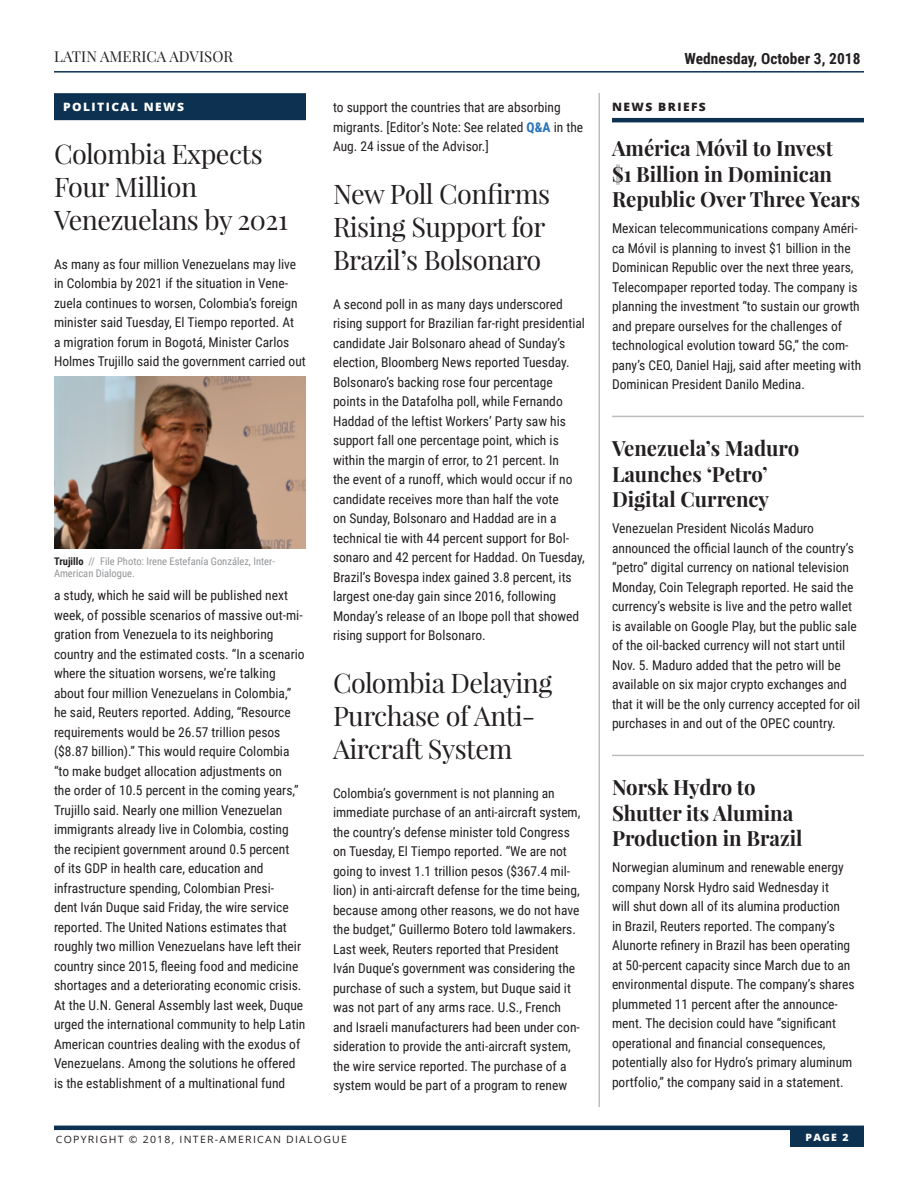
<style>
.page{position:relative;width:918px;height:1188px;background:#fff}
.page>*{position:absolute;margin:0;border:0;box-sizing:border-box;transform-origin:0 0}
.Subhead_18pt{font:27px/33px "Playfair Display";letter-spacing:-.02em;color:#231f20}
.Subhead-_14pt_-_BOLD{font:700 21px/25.5px "Playfair Display";color:#231f20}
.News_Briefs__Subhea{font:700 21px/25.5px "Playfair Display";color:#231f20}
.t1{font:700 15.3px "Roboto Condensed";letter-spacing:.005em;color:#231f20}
.t2{font:15px "Playfair Display";letter-spacing:.005em;color:#231f20}
.Subhead_18pt-2{font:13.5px/19.5px "Roboto Condensed";color:#231f20}
.Main_Body_Text{font:13.5px/19.5px "Roboto Condensed";color:#231f20}
.News_Briefs__Subhea-2{font:13.5px/19.5px "Roboto Condensed";color:#231f20}
.Subhead-_14pt_-_BOLD-2{font:13.5px/19.5px "Roboto Condensed";color:#231f20}
.News_Briefs__Body_T{font:13.5px/19.5px "Roboto Condensed";color:#231f20}
.Sections_-_with_Blue{font:800 11.55px "Open Sans";letter-spacing:.12em;color:#fff;scale:1.04 1}
.News_Briefs__Title{font:800 11.55px "Open Sans";letter-spacing:.12em;color:#231f20;scale:1.04 1}
.Photo_caption{font:10.5px/12px "Roboto Condensed";color:#939598}
.t3{font:10.05px "Open Sans";letter-spacing:.12em;color:#231f20;scale:1.04 1}
.Board_Advisors_Heade{font:800 10.05px "Open Sans";color:#fff;scale:1.04 1}
.s1{font-weight:700;color:#231f20}
.s2{font-weight:700;color:#2873ba}
</style>
<div class="page">
<hr style="left:54px;top:1126px;width:810px;height:4px;background:#0c3151">
<div style="left:790px;top:1129px;width:74px;height:18px;background:#0c3151"></div>
<hr style="left:54px;top:71px;width:810px;height:2px;background:#0c3151">
<hr style="left:612px;top:118px;width:252px;height:4px;background:#0c3151">
<hr style="left:612px;top:416px;width:252px;height:1px;background:#bcbdc0">
<hr style="left:612px;top:755px;width:252px;height:1px;background:#bcbdc0">
<div style="left:54px;top:93px;width:252px;height:27px;background:#0c3151"></div>
<hr style="left:598px;top:93px;width:2px;height:1014px;background:#bcbdc0">
<img style="left:54px;top:376px;width:252px;height:172px">
<p class="t2" style="left:54px;top:47px;width:181px">LATIN AMERICA ADVISOR</p>
<p class="Sections_-_with_Blue" style="left:63px;top:98px;width:118px">POLITICAL NEWS</p>
<p class="Subhead_18pt" style="left:54px;top:137px;width:236px">Colombia Expects<br>Four Million<br>Venezuelans by 2021</p>
<p class="Subhead_18pt-2" style="left:54px;top:254px;width:253px">As many as four million Venezuelans may live in Colombia by 2021 if the situation in Vene&shy;zuela continues to worsen, Colombia’s foreign minister said Tuesday, El Tiempo reported. At<br>a migration forum in Bogotá, Minister Carlos Holmes Trujillo said the government carried out</p>
<p class="Photo_caption" style="left:54px;top:555px;width:222px"><span class="s1">Trujillo</span> // File Photo: Irene Estefanía González, Inter-<br>American Dialogue.</p>
<p class="Subhead_18pt-2" style="left:54px;top:585px;width:253px">a study, which he said will be published next week, of possible scenarios of massive out-mi&shy;gration from Venezuela to its neighboring country and the estimated costs. “In a scenario where the situation worsens, we’re talking about four million Venezuelans in Colombia,” he said, Reuters reported. Adding, “Resource requirements would be 26.57 trillion pesos ($8.87 billion).” This would require Colombia “to make budget allocation adjustments on<br>the order of 10.5 percent in the coming years,” Trujillo said. Nearly one million Venezuelan immigrants already live in Colombia, costing the recipient government around 0.5 percent<br>of its GDP in health care, education and infrastructure spending, Colombian Presi-<br>dent Iván Duque said Friday, the wire service reported. The United Nations estimates that roughly two million Venezuelans have left their country since 2015, fleeing food and medicine shortages and a deteriorating economic crisis.<br>At the U.N. General Assembly last week, Duque urged the international community to help Latin American countries dealing with the exodus of Venezuelans. Among the solutions he offered is the establishment of a multinational fund</p>
<p class="Subhead_18pt-2" style="left:333px;top:97px;width:252px">to support the countries that are absorbing migrants. [Editor’s Note: See related <span class="s2">Q&amp;A</span> in the<br>Aug. 24 issue of the Advisor.]</p>
<p class="Subhead_18pt" style="left:333px;top:177px;width:219px">New Poll Confirms<br>Rising Support for<br>Brazil’s Bolsonaro</p>
<p class="Main_Body_Text" style="left:333px;top:294px;width:253px">A second poll in as many days underscored rising support for Brazilian far-right presidential candidate Jair Bolsonaro ahead of Sunday’s election, Bloomberg News reported Tuesday.<br>Bolsonaro’s backing rose four percentage points in the Datafolha poll, while Fernando Haddad of the leftist Workers’ Party saw his support fall one percentage point, which is within the margin of error, to 21 percent. In<br>the event of a runoff, which would occur if no candidate receives more than half the vote<br>on Sunday, Bolsonaro and Haddad are in a technical tie with 44 percent support for Bol&shy;sonaro and 42 percent for Haddad. On Tuesday, Brazil’s Bovespa index gained 3.8 percent, its largest one-day gain since 2016, following Monday’s release of an Ibope poll that showed rising support for Bolsonaro.</p>
<p class="Subhead_18pt" style="left:333px;top:666px;width:221px">Colombia Delaying<br>Purchase of Anti-<br>Aircraft System</p>
<p class="Subhead_18pt-2" style="left:333px;top:783px;width:249px">Colombia’s government is not planning an immediate purchase of an anti-aircraft system, the country’s defense minister told Congress on Tuesday, El Tiempo reported. “We are not going to invest 1.1 trillion pesos ($367.4 mil&shy;lion) in anti-aircraft defense for the time being, because among other reasons, we do not have the budget,” Guillermo Botero told lawmakers.<br>Last week, Reuters reported that President Iván Duque’s government was considering the purchase of such a system, but Duque said it was not part of any arms race. U.S., French and Israeli manufacturers had been under con&shy;sideration to provide the anti-aircraft system, the wire service reported. The purchase of a system would be part of a program to renew</p>
<p class="t1" style="left:684px;top:47px;width:178px">Wednesday, October 3, 2018</p>
<p class="News_Briefs__Title" style="left:612px;top:98px;width:92px">NEWS BRIEFS</p>
<p class="Subhead-_14pt_-_BOLD" style="left:612px;top:135px;width:250px">América Móvil to Invest<br>$1 Billion in Dominican<br>Republic Over Three Years</p>
<p class="News_Briefs__Body_T" style="left:612px;top:218px;width:251px">Mexican telecommunications company Améri&shy;ca Móvil is planning to invest $1 billion in the Dominican Republic over the next three years, Telecompaper reported today. The company is planning the investment “to sustain our growth and prepare ourselves for the challenges of technological evolution toward 5G,” the com&shy;pany’s CEO, Daniel Hajj, said after meeting with Dominican President Danilo Medina.</p>
<p class="Subhead-_14pt_-_BOLD" style="left:612px;top:435px;width:189px">Venezuela’s Maduro<br>Launches ‘Petro’<br>Digital Currency</p>
<p class="Subhead-_14pt_-_BOLD-2" style="left:612px;top:518px;width:250px">Venezuelan President Nicolás Maduro announced the official launch of the country’s “petro” digital currency on national television Monday, Coin Telegraph reported. He said the currency’s website is live and the petro wallet is available on Google Play, but the public sale of the oil-backed currency will not start until Nov. 5. Maduro added that the petro will be available on six major crypto exchanges and that it will be the only currency accepted for oil purchases in and out of the OPEC country.</p>
<p class="News_Briefs__Subhea" style="left:612px;top:774px;width:192px">Norsk Hydro to<br>Shutter its Alumina<br>Production in Brazil</p>
<p class="News_Briefs__Subhea-2" style="left:612px;top:857px;width:244px">Norwegian aluminum and renewable energy company Norsk Hydro said Wednesday it<br>will shut down all of its alumina production<br>in Brazil, Reuters reported. The company’s Alunorte refinery in Brazil has been operating at 50-percent capacity since March due to an environmental dispute. The company’s shares plummeted 11 percent after the announce&shy;ment. The decision could have “significant operational and financial consequences, potentially also for Hydro’s primary aluminum portfolio,” the company said in a statement.</p>
<p class="t3" style="left:56px;top:1132px;width:281px">COPYRIGHT © 2018, INTER-AMERICAN DIALOGUE</p>
<p class="Board_Advisors_Heade" style="left:806px;top:1129px;width:43px">PAGE 2</p>
</div>
